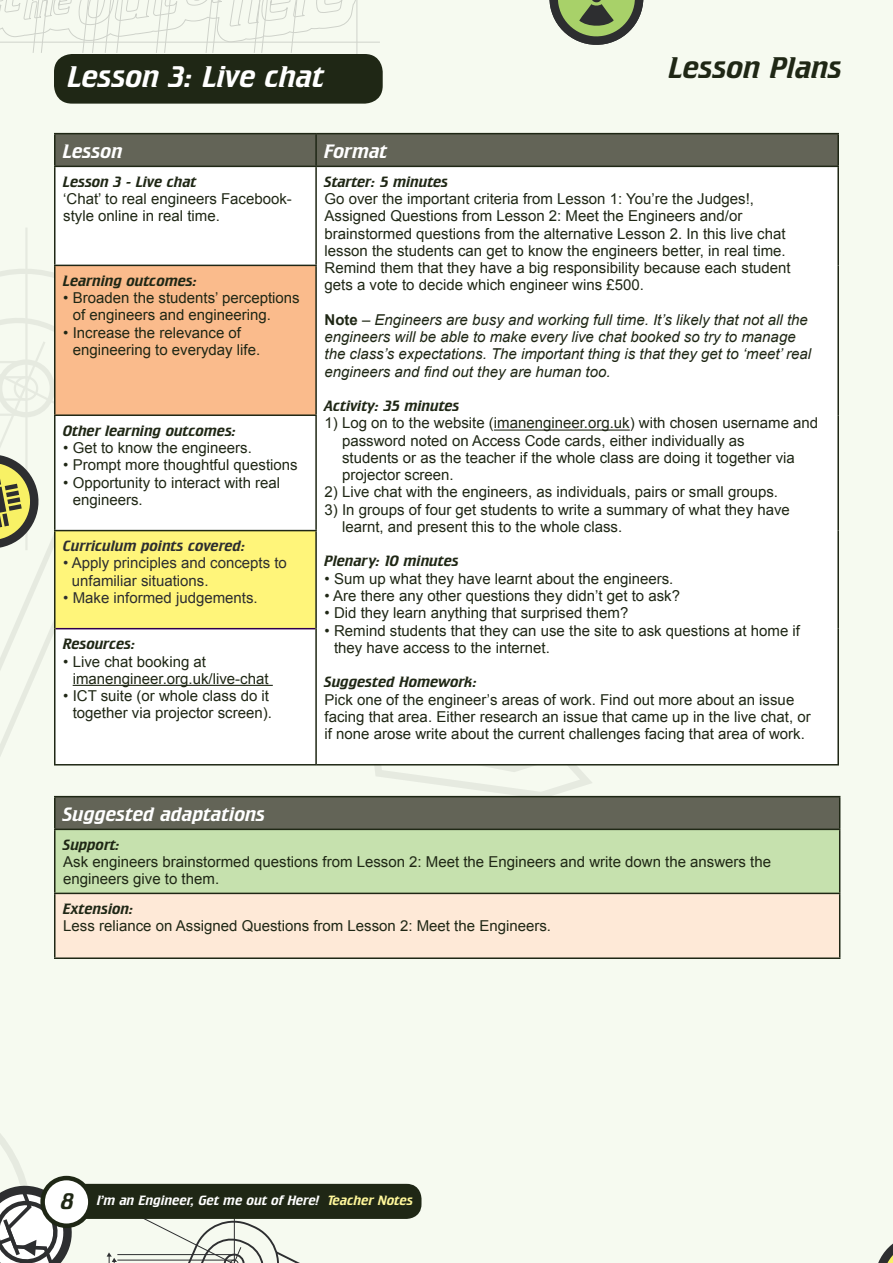
<style>
.page{position:relative;width:893px;height:1263px;background:#f6faf0}
.page>*{position:absolute;margin:0;border:0;box-sizing:border-box;transform-origin:0 0}
.t1{font:italic 30px "Crillee BT";color:#fff}
.t2{font:italic 30px "Crillee BT";color:#1f2715}
.t3{font:italic 19.5px "Crillee BT";color:#fff}
.t4{font:15px/17.2px "Arial";color:#1f2715}
.t5{font:italic 15px/17.2px "Arial";color:#1f2715}
.t6{font:italic 15px "Crillee BT";color:#1f2715}
.t7{font:15px/17.2px "Arial";color:#2d2e30}
.t8{font:italic 15px "Crillee BT";color:#2d2e30}
.t9{font:italic 13.5px "Crillee BT";color:#fff}
.s1{font-weight:700;font-style:normal}
.s2{font-style:normal}
.s3{font-size:22.5px;color:#1f2715}
.s4{color:#fff79a}
</style>
<div class="page">
<svg style="left:106px;top:1219px;width:194px;height:44px"></svg>
<svg style="left:350px;top:765px;width:249px;height:31px"></svg>
<hr style="left:25px;top:227px;width:3px;height:323px;background:#2d2e30">
<svg style="left:0;top:255px;width:54px;height:84px"></svg>
<svg style="left:0;top:339px;width:55px;height:457px"></svg>
<hr style="left:0;top:42px;width:380px;height:1px;background:#2d2e30">
<svg style="left:0;top:0;width:360px;height:53px"></svg>
<hr style="left:357px;top:0;width:1px;height:74px;background:#2d2e30">
<svg style="left:0;top:1134px;width:76px;height:129px"></svg>
<svg style="left:878px;top:1243px;width:15px;height:20px"></svg>
<svg style="left:549px;top:0;width:95px;height:45px"></svg>
<div style="left:55px;top:1184px;width:366px;height:35px;background:#1f2715;border-radius:15px"></div>
<div style="left:43px;top:1178px;width:47px;height:48px;background:#fff;border-radius:50%"></div>
<div style="left:40px;top:1176px;width:53px;height:52px;border:4px solid #1f2715;border-radius:50%"></div>
<div style="left:54px;top:54px;width:329px;height:50px;background:#1f2715;border-radius:18px"></div>
<div style="left:56px;top:134px;width:781px;height:32px;background:#636457"></div>
<div style="left:56px;top:167px;width:781px;height:597px;background:#fff"></div>
<div style="left:55px;top:265px;width:261px;height:150px;background:#fabb8c"></div>
<div style="left:55px;top:531px;width:261px;height:98px;background:#fff57a"></div>
<hr style="left:56px;top:628px;width:259px;height:1px;background:#30004e">
<hr style="left:54px;top:166px;width:262px;height:1px;background:#1f2715">
<hr style="left:316px;top:166px;width:523px;height:1px;background:#1f2715">
<hr style="left:54px;top:265px;width:263px;height:1px;background:#1f2715">
<hr style="left:54px;top:414px;width:263px;height:2px;background:#1f2715">
<hr style="left:54px;top:530px;width:263px;height:1px;background:#1f2715">
<hr style="left:54px;top:133px;width:262px;height:1px;background:#1f2715">
<hr style="left:54px;top:134px;width:2px;height:32px;background:#1f2715">
<hr style="left:316px;top:133px;width:523px;height:1px;background:#1f2715">
<hr style="left:315px;top:134px;width:2px;height:32px;background:#1f2715">
<hr style="left:837px;top:134px;width:2px;height:32px;background:#1f2715">
<hr style="left:54px;top:167px;width:2px;height:98px;background:#1f2715">
<hr style="left:315px;top:167px;width:2px;height:98px;background:#1f2715">
<hr style="left:837px;top:167px;width:2px;height:98px;background:#1f2715">
<hr style="left:837px;top:265px;width:2px;height:150px;background:#1f2715">
<hr style="left:837px;top:415px;width:2px;height:116px;background:#1f2715">
<hr style="left:837px;top:531px;width:2px;height:98px;background:#1f2715">
<hr style="left:837px;top:629px;width:2px;height:135px;background:#1f2715">
<hr style="left:316px;top:764px;width:523px;height:1px;background:#1f2715">
<hr style="left:54px;top:266px;width:2px;height:148px;background:#1f2715">
<hr style="left:315px;top:266px;width:2px;height:148px;background:#1f2715">
<hr style="left:54px;top:416px;width:2px;height:114px;background:#1f2715">
<hr style="left:315px;top:416px;width:2px;height:114px;background:#1f2715">
<hr style="left:54px;top:531px;width:2px;height:98px;background:#1f2715">
<hr style="left:315px;top:531px;width:2px;height:98px;background:#1f2715">
<hr style="left:54px;top:629px;width:2px;height:135px;background:#1f2715">
<hr style="left:315px;top:629px;width:2px;height:135px;background:#1f2715">
<hr style="left:54px;top:764px;width:262px;height:1px;background:#1f2715">
<hr style="left:494px;top:429px;width:136px;height:2px;background:#1f2715">
<hr style="left:73px;top:685px;width:200px;height:1px;background:#1f2715">
<div style="left:55px;top:797px;width:785px;height:32px;background:#636457"></div>
<div style="left:55px;top:829px;width:785px;height:64px;background:#c6e1ae"></div>
<div style="left:55px;top:893px;width:785px;height:65px;background:#fee9d7"></div>
<hr style="left:54px;top:796px;width:786px;height:1px;background:#1f2715">
<hr style="left:54px;top:797px;width:2px;height:32px;background:#1f2715">
<hr style="left:839px;top:797px;width:1px;height:32px;background:#1f2715">
<hr style="left:54px;top:829px;width:786px;height:1px;background:#1f2715">
<hr style="left:54px;top:830px;width:2px;height:63px;background:#1f2715">
<hr style="left:839px;top:830px;width:1px;height:63px;background:#1f2715">
<hr style="left:54px;top:893px;width:786px;height:1px;background:#1f2715">
<hr style="left:54px;top:894px;width:2px;height:63px;background:#1f2715">
<hr style="left:839px;top:894px;width:1px;height:63px;background:#1f2715">
<hr style="left:54px;top:957px;width:786px;height:2px;background:#1f2715">
<h1 class="t1" style="left:68px;top:58px;width:258px">Lesson 3: Live chat</h1>
<h1 class="t2" style="left:669px;top:49px;width:175px">Lesson Plans</h1>
<h2 class="t3" style="left:63px;top:139px;width:61px">Lesson</h2>
<h2 class="t3" style="left:325px;top:139px;width:64px">Format</h2>
<p class="t6" style="left:63px;top:172px;width:135px">Lesson 3 - Live chat</p>
<p class="t4" style="left:63px;top:190px;width:230px">‘Chat’ to real engineers Facebook&shy;style online in real time.</p>
<p class="t6" style="left:325px;top:172px;width:125px">Starter: 5 minutes</p>
<p class="t4" style="left:325px;top:190px;width:468px">Go over the important criteria from Lesson 1: You’re the Judges!, Assigned Questions from Lesson 2: Meet the Engineers and/or brainstormed questions from the alternative Lesson 2. In this live chat lesson the students can get to know the engineers better, in real time.<br>Remind them that they have a big responsibility because each student gets a vote to decide which engineer wins £500.</p>
<p class="t5" style="left:325px;top:311px;width:488px"><span class="s1">Note</span> <span class="s2">–</span> Engineers are busy and working full time. It’s likely that not all the engineers will be able to make every live chat booked so try to manage the class’s expectations. The important thing is that they get to ‘meet’ real engineers and find out they are human too.</p>
<p class="t6" style="left:325px;top:397px;width:137px">Activity: 35 minutes</p>
<p class="t4" style="left:342px;top:415px;width:478px;text-indent:-18px">1) Log on to the website (imanengineer.org.uk) with chosen username and password noted on Access Code cards, either individually as<br>students or as the teacher if the whole class are doing it together via projector screen.</p>
<p class="t4" style="left:325px;top:484px;width:455px">2) Live chat with the engineers, as individuals, pairs or small groups.</p>
<p class="t4" style="left:342px;top:501px;width:449px;text-indent:-18px">3) In groups of four get students to write a summary of what they have learnt, and present this to the whole class.</p>
<p class="t6" style="left:325px;top:552px;width:136px">Plenary: 10 minutes</p>
<p class="t4" style="left:325px;top:570px;width:350px">• Sum up what they have learnt about the engineers.</p>
<p class="t4" style="left:325px;top:587px;width:357px">• Are there any other questions they didn’t get to ask?</p>
<p class="t4" style="left:325px;top:604px;width:305px">• Did they learn anything that surprised them?</p>
<p class="t4" style="left:334px;top:622px;width:468px;text-indent:-9px">• Remind students that they can use the site to ask questions at home if they have access to the internet.</p>
<p class="t6" style="left:325px;top:673px;width:154px">Suggested Homework:</p>
<p class="t4" style="left:325px;top:691px;width:488px">Pick one of the engineer’s areas of work. Find out more about an issue facing that area. Either research an issue that came up in the live chat, or if none arose write about the current challenges facing that area of work.</p>
<p class="t6" style="left:63px;top:271px;width:136px">Learning outcomes:</p>
<p class="t4" style="left:73px;top:289px;width:229px;text-indent:-9px">• Broaden the students’ perceptions of engineers and engineering.</p>
<p class="t4" style="left:73px;top:324px;width:189px;text-indent:-9px">• Increase the relevance of engineering to everyday life.</p>
<p class="t6" style="left:63px;top:421px;width:175px">Other learning outcomes:</p>
<p class="t4" style="left:63px;top:439px;width:190px">• Get to know the engineers.</p>
<p class="t4" style="left:63px;top:457px;width:236px">• Prompt more thoughtful questions</p>
<p class="t4" style="left:73px;top:474px;width:209px;text-indent:-9px">• Opportunity to interact with real engineers.</p>
<p class="t8" style="left:63px;top:536px;width:184px">Curriculum points covered:</p>
<p class="t7" style="left:72px;top:555px;width:217px;text-indent:-9px">• Apply principles and concepts to unfamiliar situations.</p>
<p class="t7" style="left:63px;top:589px;width:196px">• Make informed judgements.</p>
<p class="t6" style="left:63px;top:635px;width:74px">Resources:</p>
<p class="t4" style="left:73px;top:653px;width:197px;text-indent:-9px">• Live chat booking at imanengineer.org.uk/live-chat</p>
<p class="t4" style="left:63px;top:687px;width:210px;text-align:right">• ICT suite (or whole class do it together via projector screen).</p>
<h2 class="t3" style="left:63px;top:802px;width:204px">Suggested adaptations</h2>
<p class="t6" style="left:63px;top:835px;width:59px">Support:</p>
<p class="t4" style="left:63px;top:853px;width:709px">Ask engineers brainstormed questions from Lesson 2: Meet the Engineers and write down the answers the engineers give to them.</p>
<p class="t6" style="left:63px;top:899px;width:72px">Extension:</p>
<p class="t4" style="left:63px;top:917px;width:489px">Less reliance on Assigned Questions from Lesson 2: Meet the Engineers.</p>
<p class="t9" style="left:61px;top:1192px;width:354px"><span class="s3">8</span> I’m an Engineer, Get me out of Here! <span class="s4">Teacher Notes</span></p>
</div>
